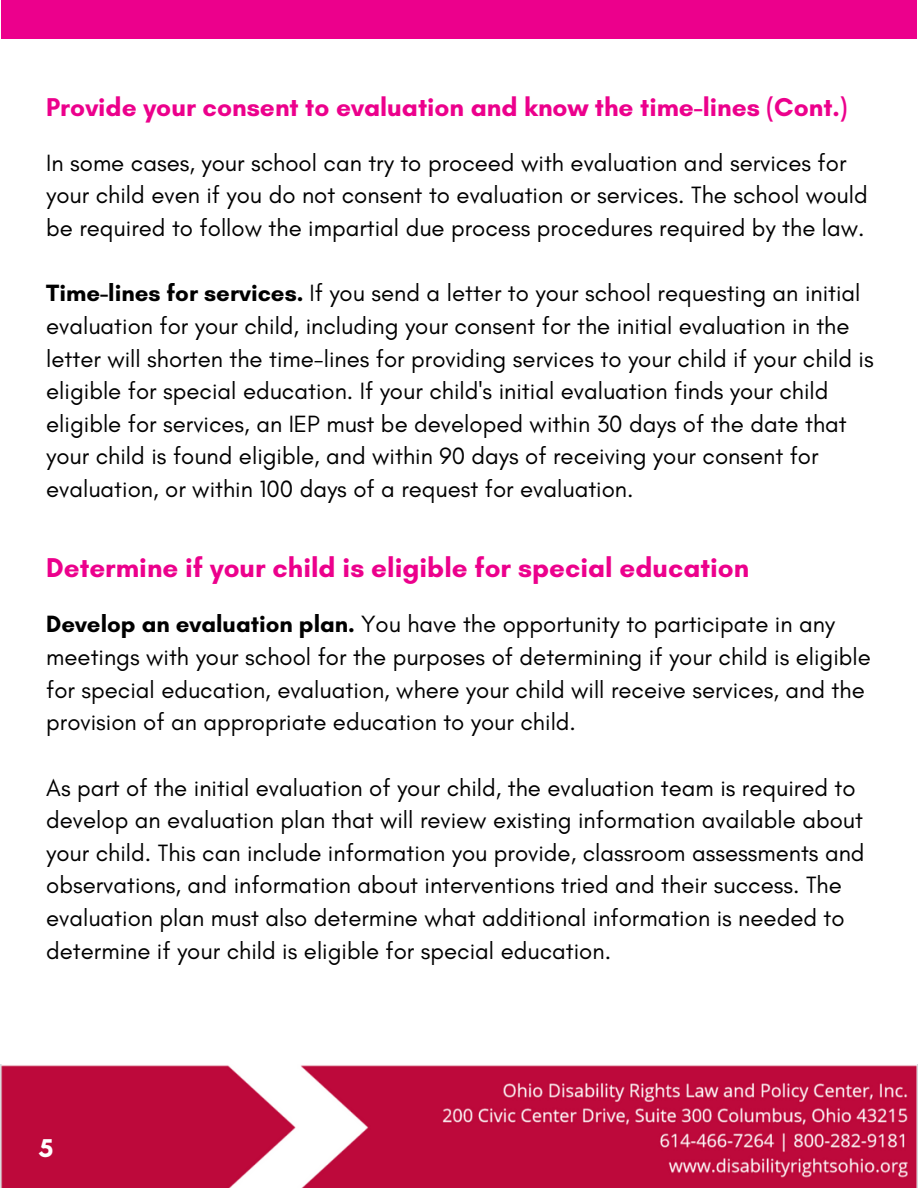
<style>
.page{position:relative;width:918px;height:1188px;background:#fff}
.page>*{position:absolute;margin:0;border:0;box-sizing:border-box;transform-origin:0 0}
.t1{font:700 27.75px "Glacial Indifference";color:#ec008c}
.t2{font:700 26.25px "Glacial Indifference";color:#ec008c}
.t3{font:700 26.25px "Glacial Indifference";color:#fff}
.t4{font:24px/32.7px "Glacial Indifference";color:#000}
.s1{font-weight:700}
</style>
<div class="page">
<div style="left:1px;top:0;width:916px;height:39px;background:#ec008c"></div>
<img style="left:0;top:1065px;width:918px;height:123px">
<p class="t2" style="left:46px;top:91px;width:803px">Provide your consent to evaluation and know the time-lines (Cont.)</p>
<p class="t4" style="left:46px;top:146px;width:823px">In some cases, your school can try to proceed with evaluation and services for your child even if you do not consent to evaluation or services. The school would be required to follow the impartial due process procedures required by the law.</p>
<p class="t4" style="left:46px;top:277px;width:829px"><span class="s1">Time-lines for services.</span> If you send a letter to your school requesting an initial evaluation for your child, including your consent for the initial evaluation in the letter will shorten the time-lines for providing services to your child if your child is eligible for special education. If your child's initial evaluation finds your child eligible for services, an IEP must be developed within 30 days of the date that your child is found eligible, and within 90 days of receiving your consent for evaluation, or within 100 days of a request for evaluation.</p>
<p class="t1" style="left:46px;top:550px;width:705px">Determine if your child is eligible for special education</p>
<p class="t4" style="left:46px;top:608px;width:826px"><span class="s1">Develop an evaluation plan.</span> You have the opportunity to participate in any meetings with your school for the purposes of determining if your child is eligible for special education, evaluation, where your child will receive services, and the provision of an appropriate education to your child.</p>
<p class="t4" style="left:46px;top:771px;width:820px">As part of the initial evaluation of your child, the evaluation team is required to develop an evaluation plan that will review existing information available about your child. This can include information you provide, classroom assessments and observations, and information about interventions tried and their success. The evaluation plan must also determine what additional information is needed to determine if your child is eligible for special education.</p>
<p class="t3" style="left:39px;top:1132px;width:16px">5</p>
</div>
